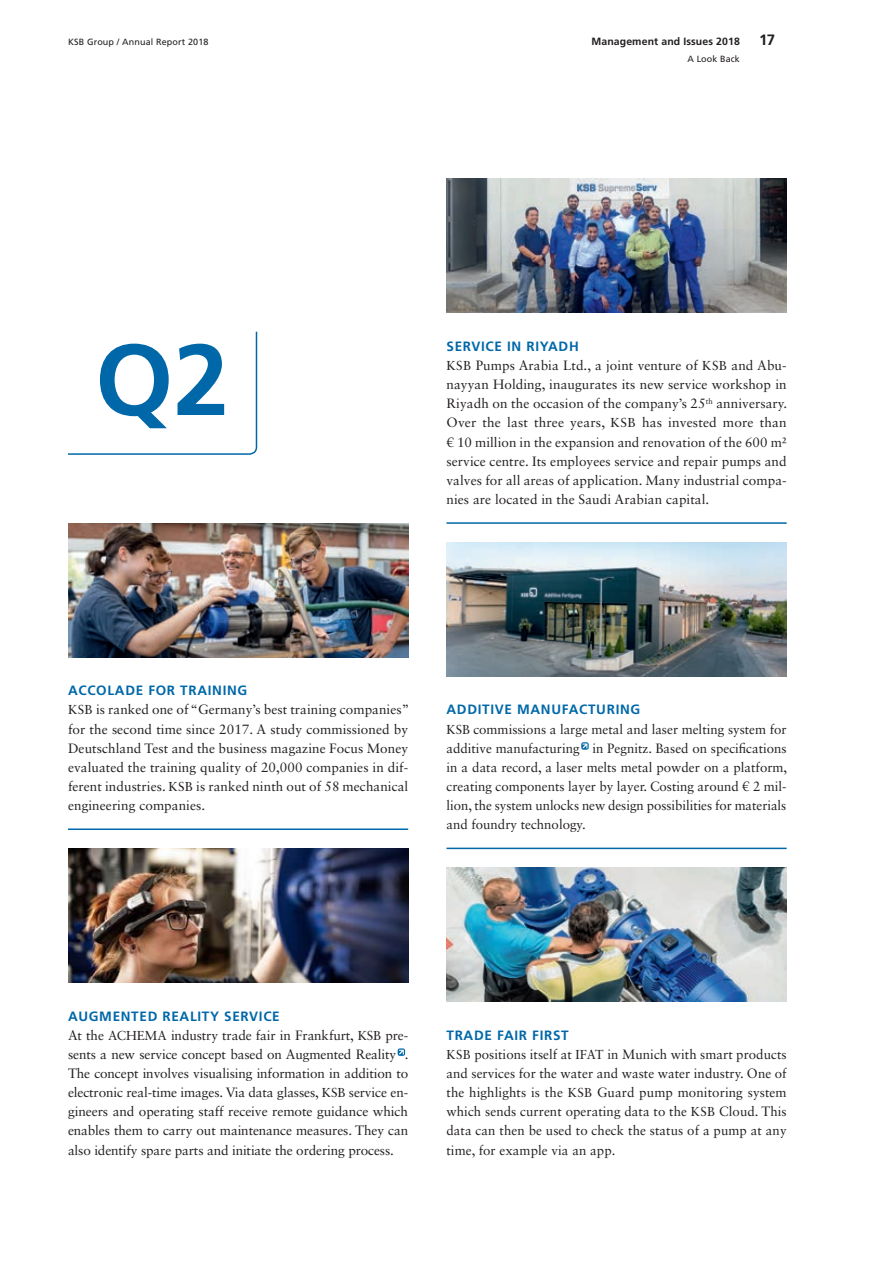
<style>
.page{position:relative;width:893px;height:1263px;background:#fff}
.page>*{position:absolute;margin:0;border:0;box-sizing:border-box;transform-origin:0 0}
.t1{font:700 100.5px "Frutiger LT Pro";color:#0068a9}
.t2{font:700 15px "Frutiger LT Pro";color:#231f20}
.t3{font:13.5px/19.2px "Sabon LT Std";letter-spacing:.005em;color:#231f20;text-align:justify}
.t4{font:700 13.5px "Frutiger LT Pro";letter-spacing:.05em;color:#0068a9}
.t5{font:700 10.5px "Frutiger LT Pro";letter-spacing:.01em;color:#231f20}
.t6{font:9px "Frutiger LT Pro";letter-spacing:.015em;color:#231f20}
.s1{font-size:12.9px}
</style>
<div class="page">
<hr style="left:68px;top:828px;width:340px;height:2px;background:#0068a9">
<img style="left:68px;top:523px;width:340px;height:134px">
<img style="left:68px;top:848px;width:340px;height:134px">
<svg style="left:398px;top:1048px;width:7px;height:8px"></svg>
<hr style="left:446px;top:522px;width:341px;height:2px;background:#0068a9">
<hr style="left:446px;top:848px;width:341px;height:1px;background:#0068a9">
<img style="left:446px;top:179px;width:341px;height:134px">
<img style="left:446px;top:542px;width:341px;height:134px">
<svg style="left:581px;top:742px;width:8px;height:8px"></svg>
<img style="left:446px;top:867px;width:341px;height:134px">
<svg style="left:68px;top:331px;width:190px;height:124px"></svg>
<p class="t6" style="left:68px;top:36px;width:142px">KSB Group / Annual Report 2018</p>
<p class="t5" style="left:591px;top:35px;width:150px">Management and Issues 2018</p>
<p class="t2" style="left:759px;top:31px;width:18px">17</p>
<p class="t6" style="left:687px;top:54px;width:54px">A Look Back</p>
<h1 class="t1" style="left:95px;top:321px;width:136px">Q2</h1>
<p class="t4" style="left:446px;top:338px;width:134px">SERVICE IN RIYADH</p>
<p class="t3" style="left:446px;top:355px;width:342px"><span class="s1">KSB</span> Pumps Arabia Ltd., a joint venture of <span class="s1">KSB</span> and Abu&shy;nayyan Holding, inaugurates its new service workshop in Riyadh on the occasion of the company’s 25<sup>th</sup> anniversary.<br>Over the last three years, <span class="s1">KSB</span> has invested more than € 10 million in the expansion and renovation of the 600 m2 service centre. Its employees service and repair pumps and valves for all areas of application. Many industrial compa&shy;nies are located in the Saudi Arabian capital.</p>
<p class="t4" style="left:68px;top:683px;width:181px">ACCOLADE FOR TRAINING</p>
<p class="t3" style="left:68px;top:700px;width:343px"><span class="s1">KSB</span> is ranked one of “Germany’s best training companies” for the second time since 2017. A study commissioned by Deutschland Test and the business magazine Focus Money evaluated the training quality of 20,000 companies in dif&shy;ferent industries. <span class="s1">KSB</span> is ranked ninth out of 58 mechanical engineering companies.</p>
<p class="t4" style="left:446px;top:702px;width:195px">ADDITIVE MANUFACTURING</p>
<p class="t3" style="left:446px;top:719px;width:342px"><span class="s1">KSB</span> commissions a large metal and laser melting system for additive manufacturing in Pegnitz. Based on specifications in a data record, a laser melts metal powder on a platform, creating components layer by layer. Costing around € 2 mil&shy;lion, the system unlocks new design possibilities for materials and foundry technology.</p>
<p class="t4" style="left:68px;top:1008px;width:213px">AUGMENTED REALITY SERVICE</p>
<p class="t3" style="left:68px;top:1025px;width:342px">At the <span class="s1">ACHEMA</span> industry trade fair in Frankfurt, <span class="s1">KSB</span> pre&shy;sents a new service concept based on Augmented Reality .<br>The concept involves visualising information in addition to electronic real-time images. Via data glasses, <span class="s1">KSB</span> service en&shy;gineers and operating staff receive remote guidance which enables them to carry out maintenance measures. They can also identify spare parts and initiate the ordering process.</p>
<p class="t4" style="left:446px;top:1027px;width:124px">TRADE FAIR FIRST</p>
<p class="t3" style="left:446px;top:1044px;width:342px"><span class="s1">KSB</span> positions itself at <span class="s1">IFAT</span> in Munich with smart products and services for the water and waste water industry. One of the highlights is the <span class="s1">KSB</span> Guard pump monitoring system which sends current operating data to the <span class="s1">KSB</span> Cloud. This data can then be used to check the status of a pump at any time, for example via an app.</p>
</div>
